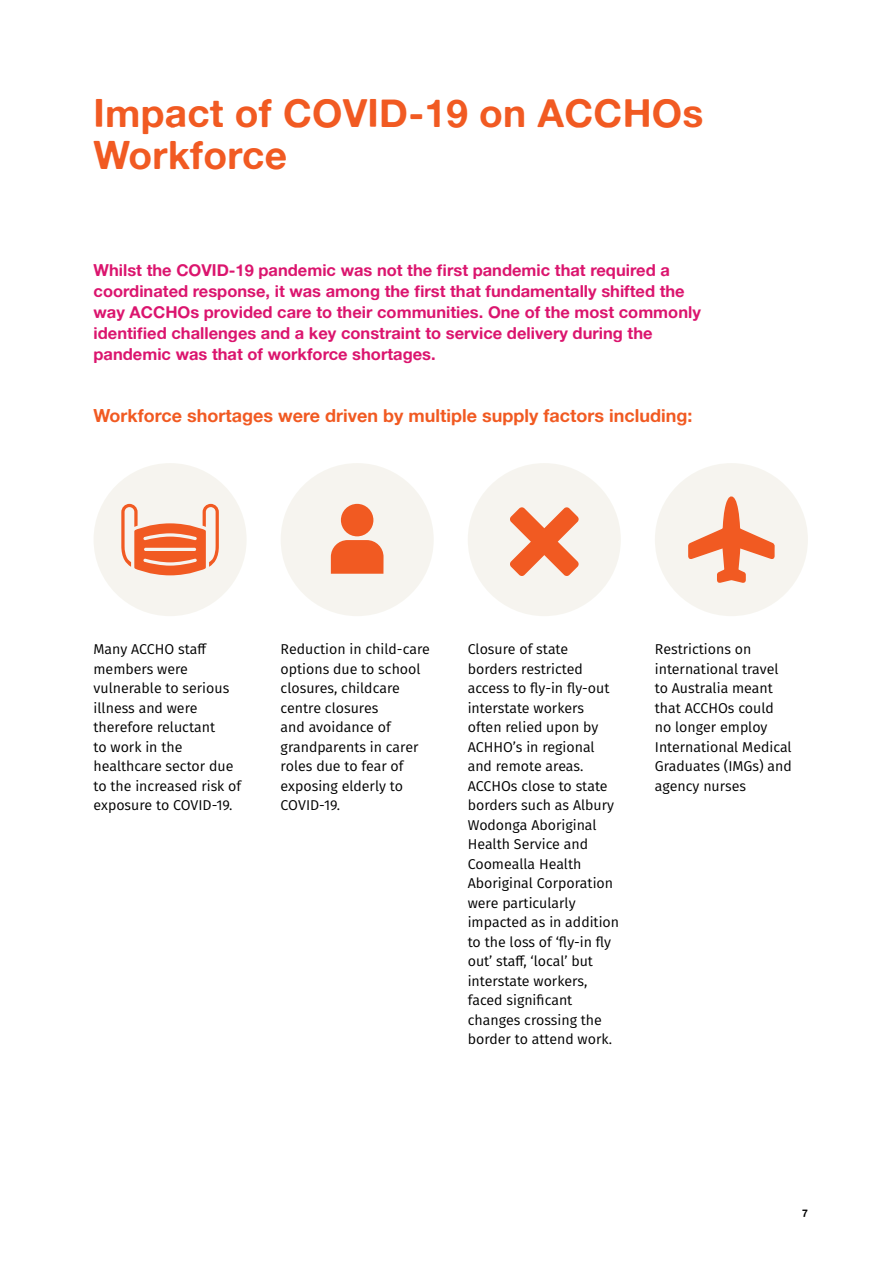
<style>
.page{position:relative;width:893px;height:1263px;background:#fff}
.page>*{position:absolute;margin:0;border:0;box-sizing:border-box;transform-origin:0 0}
.Page_heading{font:39px/42px "Alte Haas Grotesk Bold";letter-spacing:.005em;color:#f15a22}
.Subheading_2{font:18px "Alte Haas Grotesk Bold";color:#f15a22}
.Standfirst{font:16.5px/21px "Alte Haas Grotesk Bold";color:#db156e}
.Body_copy{font:14.25px/19.5px "Fira Sans";color:#000}
.t1{font:10.5px "Alte Haas Grotesk Bold";color:#000}
</style>
<div class="page">
<div style="left:281px;top:463px;width:153px;height:153px;background:#f6f4ef;border-radius:50%"></div>
<div style="left:468px;top:463px;width:153px;height:153px;background:#f6f4ef;border-radius:50%"></div>
<div style="left:94px;top:463px;width:153px;height:153px;background:#f6f4ef;border-radius:50%"></div>
<div style="left:655px;top:463px;width:153px;height:153px;background:#f6f4ef;border-radius:50%"></div>
<div style="left:341px;top:504px;width:32px;height:32px;background:#f15a22;border-radius:50%"></div>
<svg style="left:331px;top:540px;width:53px;height:34px;background:#f16733"></svg>
<svg style="left:121px;top:504px;width:98px;height:71px"></svg>
<svg style="left:688px;top:496px;width:87px;height:87px"></svg>
<svg style="left:510px;top:507px;width:69px;height:69px"></svg>
<p class="Page_heading" style="left:94px;top:91px;width:611px">Impact of COVID-19 on ACCHOs<br>Workforce</p>
<p class="Standfirst" style="left:94px;top:259px;width:609px">Whilst the COVID-19 pandemic was not the first pandemic that required a coordinated response, it was among the first that fundamentally shifted the way ACCHOs provided care to their communities. One of the most commonly identified challenges and a key constraint to service delivery during the pandemic was that of workforce shortages.</p>
<p class="Subheading_2" style="left:94px;top:405px;width:600px">Workforce shortages were driven by multiple supply factors including:</p>
<p class="Body_copy" style="left:94px;top:639px;width:149px">Many ACCHO staff members were vulnerable to serious illness and were therefore reluctant<br>to work in the healthcare sector due to the increased risk of exposure to COVID-19.</p>
<p class="Body_copy" style="left:281px;top:639px;width:151px">Reduction in child-care options due to school closures, childcare centre closures<br>and avoidance of grandparents in carer roles due to fear of exposing elderly to<br>COVID-19.</p>
<p class="Body_copy" style="left:468px;top:639px;width:153px">Closure of state borders restricted access to fly-in fly-out interstate workers often relied upon by<br>ACHHO’s in regional and remote areas.<br>ACCHOs close to state borders such as Albury<br>Wodonga Aboriginal<br>Health Service and<br>Coomealla Health<br>Aboriginal Corporation were particularly impacted as in addition to the loss of ‘fly-in fly out’ staff, ‘local’ but interstate workers, faced significant changes crossing the border to attend work.</p>
<p class="Body_copy" style="left:655px;top:639px;width:138px">Restrictions on international travel to Australia meant that ACCHOs could no longer employ<br>International Medical<br>Graduates (IMGs) and agency nurses</p>
<p class="t1" style="left:802px;top:1207px;width:7px">7</p>
</div>
